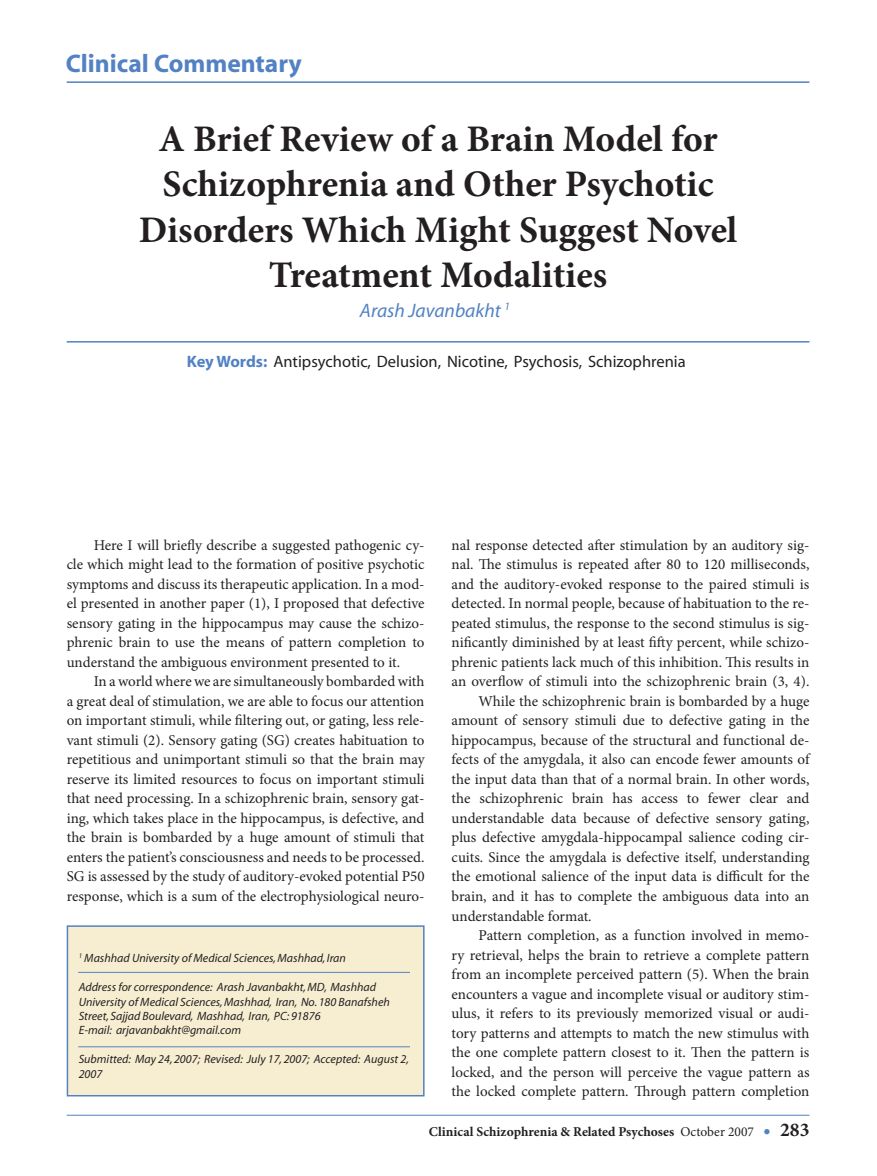
<style>
.page{position:relative;width:877px;height:1176px;background:#fff}
.page>*{position:absolute;margin:0;border:0;box-sizing:border-box;transform-origin:0 0}
.t1{font:700 37.5px/45px "Minion Pro";color:#231f20}
.t2{font:700 25.5px "Myriad";color:#5282c3}
.t3{font:italic 19.5px "Myriad";color:#5282c3}
.t4{font:16.5px "Myriad";color:#231f20}
.t5{font:15px/19.5px "Minion Pro";letter-spacing:-.005em;color:#231f20;text-align:justify}
.t6{font:700 13.5px "Minion Pro";color:#231f20}
.t7{font:italic 12px/14.4px "Myriad";color:#231f20}
.s1{font-weight:700;color:#5282c3}
.s2{font-weight:400}
.s3{font-size:19.5px;color:#5282c3}
.s4{font-size:19.5px}
</style>
<div class="page">
<hr style="left:67px;top:81px;width:742px;height:2px;background:#5282c3">
<div style="left:67px;top:925px;width:357px;height:170px;background:#f7eed2"></div>
<div style="left:67px;top:925px;width:357px;height:171px;border:2px solid #5282c3"></div>
<hr style="left:78px;top:971px;width:332px;height:1px;background:#5282c3">
<hr style="left:67px;top:1114px;width:742px;height:1px;background:#5282c3">
<hr style="left:67px;top:341px;width:742px;height:1px;background:#5282c3">
<hr style="left:78px;top:1046px;width:332px;height:1px;background:#5282c3">
<p class="t2" style="left:66px;top:50px;width:237px">Clinical Commentary</p>
<p class="t1" style="left:158px;top:116px;width:560px">A Brief Review of a Brain Model for<br>Schizophrenia and Other Psychotic</p>
<p class="t1" style="left:139px;top:206px;width:600px;text-align:center">Disorders Which Might Suggest Novel<br>Treatment Modalities</p>
<p class="t3" style="left:360px;top:300px;width:152px">Arash Javanbakht <sup>1</sup></p>
<p class="t4" style="left:187px;top:353px;width:500px"><span class="s1">Key Words:</span> Antipsychotic, Delusion, Nicotine, Psychosis, Schizophrenia</p>
<p class="t5" style="left:67px;top:535px;width:359px;text-indent:27px">Here I will briefly describe a suggested pathogenic cy&shy;cle which might lead to the formation of positive psychotic symptoms and discuss its therapeutic application. In a mod&shy;el presented in another paper (1), I proposed that defective sensory gating in the hippocampus may cause the schizo&shy;phrenic brain to use the means of pattern completion to</p>
<p class="t5" style="left:67px;top:652px;width:335px">understand the ambiguous environment presented to it.</p>
<p class="t5" style="left:67px;top:671px;width:359px;text-indent:27px">In a world where we are simultaneously bombarded with a great deal of stimulation, we are able to focus our attention on important stimuli, while filtering out, or gating, less rele&shy;vant stimuli (2). Sensory gating (SG) creates habituation to repetitious and unimportant stimuli so that the brain may reserve its limited resources to focus on important stimuli that need processing. In a schizophrenic brain, sensory gat&shy;ing, which takes place in the hippocampus, is defective, and the brain is bombarded by a huge amount of stimuli that</p>
<p class="t5" style="left:67px;top:847px;width:359px">enters the patient’s consciousness and needs to be processed.<br>SG is assessed by the study of auditory-evoked potential P50 response, which is a sum of the electrophysiological neuro-</p>
<p class="t7" style="left:79px;top:951px;width:269px"><sup>1</sup> Mashhad University of Medical Sciences, Mashhad, Iran</p>
<p class="t7" style="left:79px;top:980px;width:299px">Address for correspondence: Arash Javanbakht, MD, Mashhad</p>
<p class="t7" style="left:79px;top:994px;width:313px">University of Medical Sciences, Mashhad, Iran, No. 180 Banafsheh<br>Street, Sajjad Boulevard, Mashhad, Iran, PC: 91876</p>
<p class="t7" style="left:79px;top:1023px;width:164px">E-mail: arjavanbakht@gmail.com</p>
<p class="t7" style="left:79px;top:1052px;width:332px">Submitted: May 24, 2007; Revised: July 17, 2007; Accepted: August 2,<br>2007</p>
<p class="t5" style="left:451px;top:535px;width:359px">nal response detected after stimulation by an auditory sig&shy;nal. The stimulus is repeated after 80 to 120 milliseconds, and the auditory-evoked response to the paired stimuli is detected. In normal people, because of habituation to the re&shy;peated stimulus, the response to the second stimulus is sig&shy;nificantly diminished by at least fifty percent, while schizo&shy;phrenic patients lack much of this inhibition. This results in an overflow of stimuli into the schizophrenic brain (3, 4).</p>
<p class="t5" style="left:451px;top:691px;width:359px;text-indent:27px">While the schizophrenic brain is bombarded by a huge amount of sensory stimuli due to defective gating in the hippocampus, because of the structural and functional de&shy;fects of the amygdala, it also can encode fewer amounts of the input data than that of a normal brain. In other words, the schizophrenic brain has access to fewer clear and</p>
<p class="t5" style="left:451px;top:808px;width:359px">understandable data because of defective sensory gating, plus defective amygdala-hippocampal salience coding cir&shy;cuits. Since the amygdala is defective itself, understanding the emotional salience of the input data is difficult for the brain, and it has to complete the ambiguous data into an</p>
<p class="t5" style="left:451px;top:905px;width:142px">understandable format.</p>
<p class="t5" style="left:451px;top:925px;width:359px;text-indent:27px">Pattern completion, as a function involved in memo&shy;ry retrieval, helps the brain to retrieve a complete pattern from an incomplete perceived pattern (5). When the brain encounters a vague and incomplete visual or auditory stim&shy;ulus, it refers to its previously memorized visual or audi&shy;tory patterns and attempts to match the new stimulus with the one complete pattern closest to it. Then the pattern is locked, and the person will perceive the vague pattern as the locked complete pattern. Through pattern completion</p>
<p class="t6" style="left:429px;top:1121px;width:382px">Clinical Schizophrenia &amp; Related Psychoses <span class="s2">October 2007</span> <span class="s3">•</span> <span class="s4">283</span></p>
</div>
